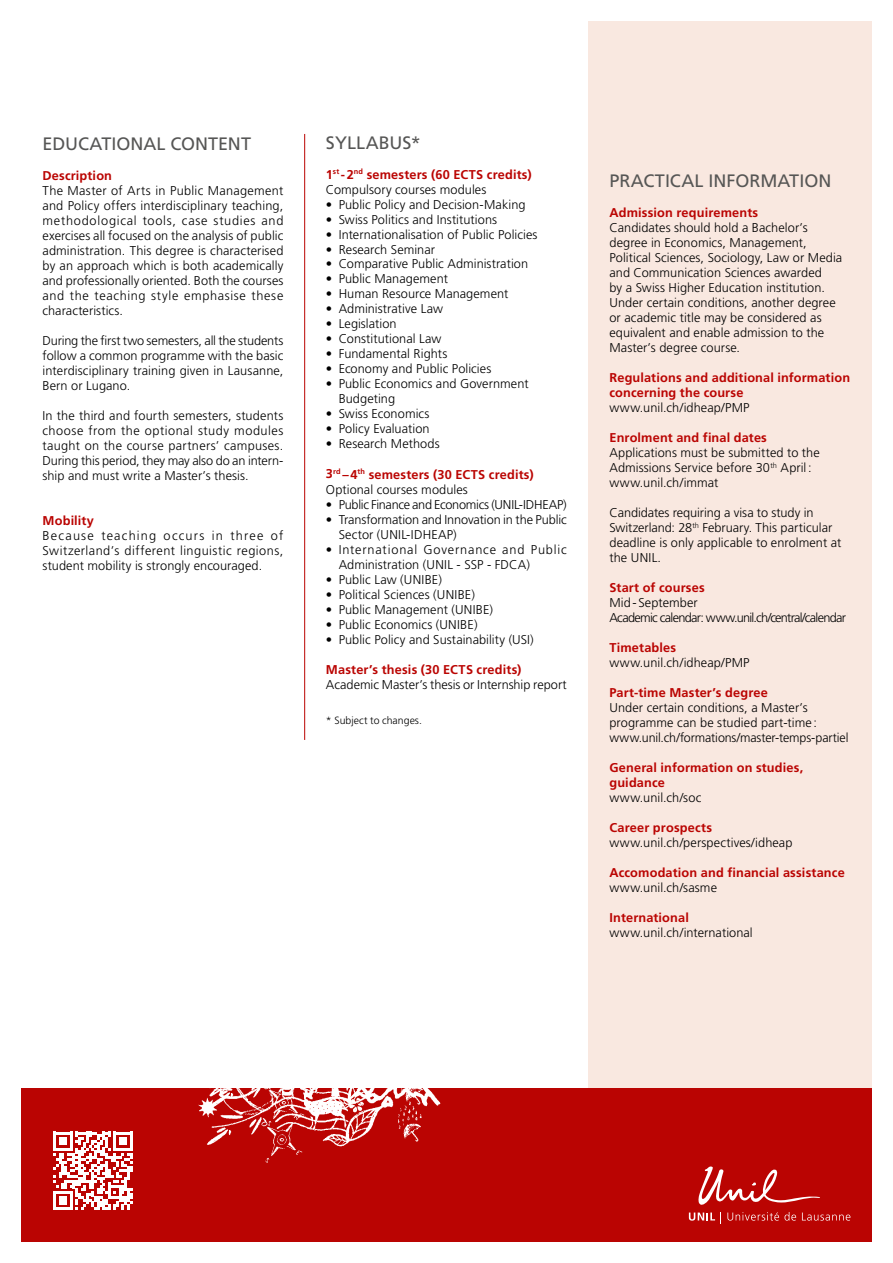
<style>
.page{position:relative;width:893px;height:1263px;background:#fff}
.page>*{position:absolute;margin:0;border:0;box-sizing:border-box;transform-origin:0 0}
.t1{font:18px "Frutiger LT Std";color:#565655}
.t2{font:300 12.75px/15px "Frutiger LT Std";letter-spacing:.005em;color:#000}
.t3{font:700 12.75px/15px "Frutiger LT Std";letter-spacing:.01em;color:#ba0402}
.t4{font:300 12.75px/15px "Frutiger LT Std";letter-spacing:.06em;color:#000}
.t5{font:300 12.75px/15px "Frutiger LT Std";letter-spacing:-.055em;color:#000}
.t6{font:300 12.75px "Frutiger LT Std";letter-spacing:-.02em;color:#000}
.t7{font:300 10.5px "Frutiger LT Std";color:#000}
.s1{font-weight:300;color:#000}
</style>
<div class="page">
<div style="left:588px;top:21px;width:284px;height:1093px;background:#f9e8e0"></div>
<div style="left:21px;top:1089px;width:851px;height:153px;background:#ba0402"></div>
<img style="left:165px;top:1088px;width:254px;height:75px">
<svg style="left:698px;top:1166px;width:122px;height:39px"></svg>
<svg style="left:689px;top:1212px;width:32px;height:11px"></svg>
<svg style="left:727px;top:1212px;width:69px;height:8px"></svg>
<svg style="left:802px;top:1212px;width:48px;height:8px"></svg>
<img style="left:166px;top:1088px;width:336px;height:50px">
<hr style="left:304px;top:134px;width:1px;height:606px;background:#ba0402">
<svg style="left:53px;top:1132px;width:80px;height:78px"></svg>
<h1 class="t1" style="left:43px;top:133px;width:210px">EDUCATIONAL CONTENT</h1>
<p class="t3" style="left:43px;top:168px;width:71px">Description</p>
<p class="t2" style="left:43px;top:183px;width:242px;text-align:justify">The Master of Arts in Public Management and Policy offers interdisciplinary teaching, methodological tools, case studies and exercises all focused on the analysis of public administration. This degree is characterised by an approach which is both academically and professionally oriented. Both the courses and the teaching style emphasise these characteristics.</p>
<p class="t2" style="left:43px;top:333px;width:242px;text-align:justify">During the first two semesters, all the students follow a common programme with the basic interdisciplinary training given in Lausanne, Bern or Lugano.</p>
<p class="t2" style="left:43px;top:408px;width:242px;text-align:justify">In the third and fourth semesters, students choose from the optional study modules taught on the course partners’ campuses.<br>During this period, they may also do an intern&shy;ship and must write a Master’s thesis.</p>
<p class="t3" style="left:43px;top:513px;width:53px">Mobility</p>
<p class="t2" style="left:43px;top:528px;width:242px;text-align:justify">Because teaching occurs in three of Switzerland’s different linguistic regions, student mobility is strongly encouraged.</p>
<h1 class="t1" style="left:326px;top:132px;width:96px">SYLLABUS*</h1>
<p class="t3" style="left:326px;top:167px;width:207px">1<sup>st</sup> -2<sup>nd</sup> semesters (60 ECTS credits)<br><span class="s1">Compulsory courses modules</span></p>
<p class="t2" style="left:326px;top:197px;width:201px">• Public Policy and Decision-Making</p>
<p class="t2" style="left:326px;top:212px;width:173px">• Swiss Politics and Institutions</p>
<p class="t2" style="left:326px;top:227px;width:213px">• Internationalisation of Public Policies</p>
<p class="t2" style="left:326px;top:242px;width:111px">• Research Seminar</p>
<p class="t2" style="left:326px;top:257px;width:204px">• Comparative Public Administration</p>
<p class="t2" style="left:326px;top:272px;width:124px">• Public Management</p>
<p class="t2" style="left:326px;top:287px;width:184px">• Human Resource Management</p>
<p class="t2" style="left:326px;top:302px;width:119px">• Administrative Law</p>
<p class="t2" style="left:326px;top:317px;width:72px">• Legislation</p>
<p class="t2" style="left:326px;top:332px;width:117px">• Constitutional Law</p>
<p class="t2" style="left:326px;top:347px;width:123px">• Fundamental Rights</p>
<p class="t2" style="left:326px;top:362px;width:167px">• Economy and Public Policies</p>
<p class="t2" style="left:339px;top:377px;width:191px;text-indent:-13px">• Public Economics and Government<br>Budgeting</p>
<p class="t2" style="left:326px;top:407px;width:105px">• Swiss Economics</p>
<p class="t2" style="left:326px;top:422px;width:105px">• Policy Evaluation</p>
<p class="t2" style="left:326px;top:437px;width:115px">• Research Methods</p>
<p class="t3" style="left:326px;top:467px;width:209px">3<sup>rd</sup> –4<sup>th</sup> semesters (30 ECTS credits)<br><span class="s1">Optional courses modules</span></p>
<p class="t6" style="left:326px;top:497px;width:242px">• Public Finance and Economics (UNIL-IDHEAP)</p>
<p class="t2" style="left:339px;top:512px;width:230px;text-indent:-13px">• Transformation and Innovation in the Public<br>Sector (UNIL-IDHEAP)</p>
<p class="t4" style="left:339px;top:542px;width:230px;text-indent:-13px">• International Governance and Public<br>Administration (UNIL - SSP - FDCA)</p>
<p class="t2" style="left:326px;top:572px;width:118px">• Public Law (UNIBE)</p>
<p class="t2" style="left:326px;top:587px;width:150px">• Political Sciences (UNIBE)</p>
<p class="t2" style="left:326px;top:602px;width:169px">• Public Management (UNIBE)</p>
<p class="t2" style="left:326px;top:617px;width:153px">• Public Economics (UNIBE)</p>
<p class="t2" style="left:326px;top:632px;width:209px">• Public Policy and Sustainability (USI)</p>
<p class="t3" style="left:326px;top:662px;width:197px">Master’s thesis (30 ECTS credits)</p>
<p class="t2" style="left:326px;top:677px;width:242px">Academic Master’s thesis or Internship report</p>
<p class="t7" style="left:326px;top:715px;width:98px">* Subject to changes.</p>
<h1 class="t1" style="left:609px;top:170px;width:223px">PRACTICAL INFORMATION</h1>
<p class="t3" style="left:609px;top:205px;width:150px">Admission requirements</p>
<p class="t2" style="left:609px;top:220px;width:234px">Candidates should hold a Bachelor’s degree in Economics, Management, Political Sciences, Sociology, Law or Media and Communication Sciences awarded<br>by a Swiss Higher Education institution.<br>Under certain conditions, another degree or academic title may be considered as equivalent and enable admission to the Master’s degree course.</p>
<p class="t3" style="left:609px;top:370px;width:242px">Regulations and additional information concerning the course</p>
<p class="t2" style="left:609px;top:400px;width:142px">www.unil.ch/idheap/PMP</p>
<p class="t3" style="left:609px;top:430px;width:159px">Enrolment and final dates</p>
<p class="t2" style="left:609px;top:445px;width:212px">Applications must be submitted to the<br>Admissions Service before 30<sup>th</sup> April: www.unil.ch/immat</p>
<p class="t2" style="left:609px;top:505px;width:233px">Candidates requiring a visa to study in Switzerland: 28<sup>th</sup> February. This particular deadline is only applicable to enrolment at the UNIL.</p>
<p class="t3" style="left:609px;top:580px;width:97px">Start of courses</p>
<p class="t5" style="left:609px;top:595px;width:238px">Mid- September<br>Academic calendar: www.unil.ch/central/calendar</p>
<p class="t3" style="left:609px;top:640px;width:68px">Timetables</p>
<p class="t2" style="left:609px;top:655px;width:142px">www.unil.ch/idheap/PMP</p>
<p class="t3" style="left:609px;top:685px;width:160px">Part-time Master’s degree</p>
<p class="t2" style="left:609px;top:700px;width:241px">Under certain conditions, a Master’s programme can be studied part-time : www.unil.ch/formations/master-temps-partiel</p>
<p class="t3" style="left:609px;top:760px;width:195px">General information on studies, guidance</p>
<p class="t2" style="left:609px;top:790px;width:93px">www.unil.ch/soc</p>
<p class="t3" style="left:609px;top:820px;width:104px">Career prospects</p>
<p class="t2" style="left:609px;top:835px;width:184px">www.unil.ch/perspectives/idheap</p>
<p class="t3" style="left:609px;top:865px;width:237px">Accomodation and financial assistance</p>
<p class="t2" style="left:609px;top:880px;width:109px">www.unil.ch/sasme</p>
<p class="t3" style="left:609px;top:910px;width:81px">International</p>
<p class="t2" style="left:609px;top:925px;width:145px">www.unil.ch/international</p>
</div>
